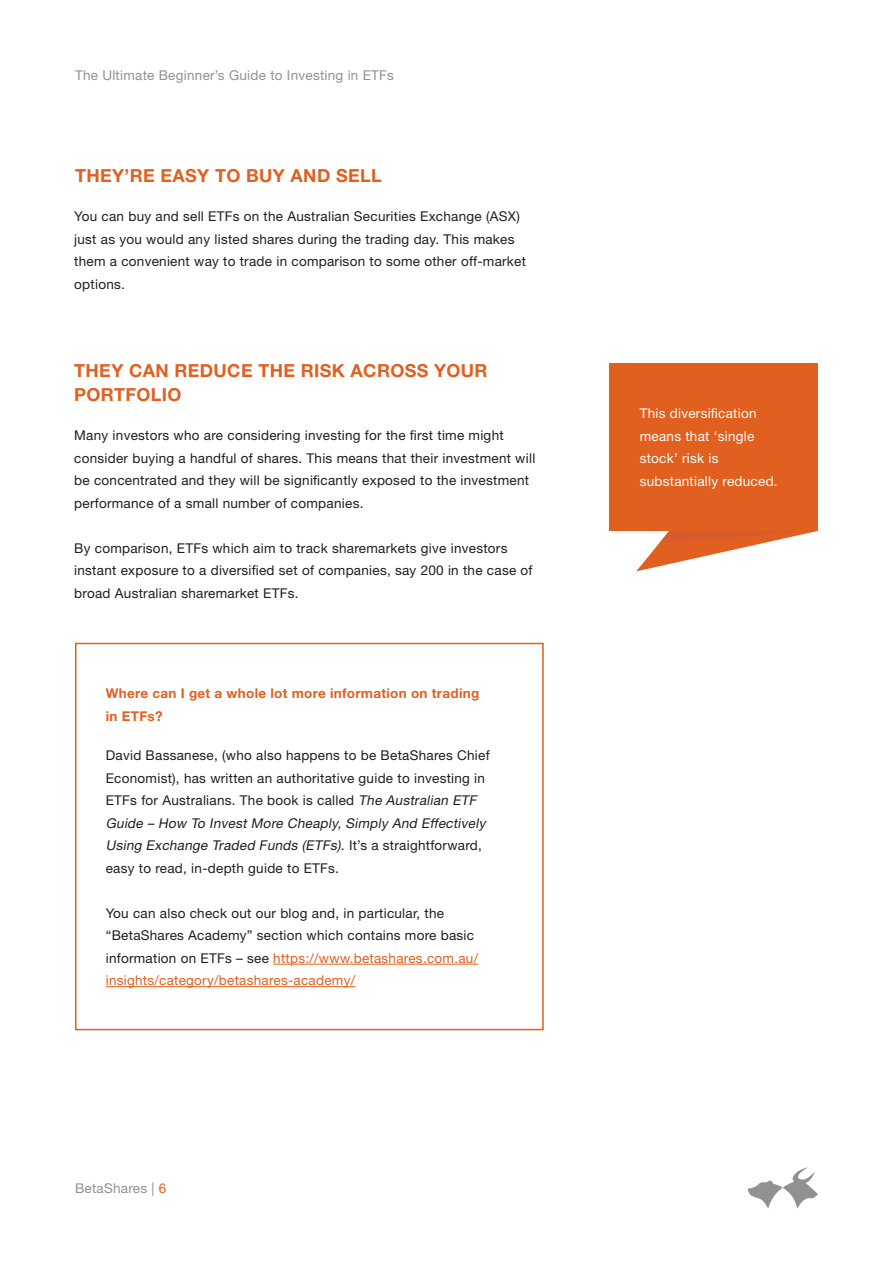
<style>
.page{position:relative;width:893px;height:1263px;background:#fff}
.page>*{position:absolute;margin:0;border:0;box-sizing:border-box;transform-origin:0 0}
.t1{font:700 18px/24px "Helvetica Neue LT Std";letter-spacing:.02em;color:#e1601f}
.t2{font:13.5px/22.5px "Helvetica Neue LT Std";letter-spacing:.02em;color:#201d1e}
.t3{font:13.5px/22.5px "Helvetica Neue LT Std";letter-spacing:.02em;color:#fff}
.t4{font:13.5px "Helvetica Neue LT Std";letter-spacing:.02em;color:#929192}
.t5{font:700 13.5px "Helvetica Neue LT Std";letter-spacing:.02em;color:#e1601f}
.s1{font-style:italic}
.s2{color:#e1601f}
</style>
<div class="page">
<svg style="left:748px;top:1167px;width:70px;height:41px"></svg>
<div style="left:75px;top:643px;width:469px;height:387px;border:2px solid #e1601f"></div>
<hr style="left:273px;top:964px;width:205px;height:1px;background:#e1601f">
<hr style="left:106px;top:986px;width:249px;height:1px;background:#e1601f">
<div style="left:610px;top:364px;width:208px;height:167px;background:#e1601f"></div>
<svg style="left:636px;top:531px;width:181px;height:40px"></svg>
<p class="t4" style="left:75px;top:67px;width:321px">The Ultimate Beginner’s Guide to Investing in ETFs</p>
<p class="t1" style="left:75px;top:163px;width:308px">THEY’RE EASY TO BUY AND SELL</p>
<p class="t2" style="left:74px;top:205px;width:453px">You can buy and sell ETFs on the Australian Securities Exchange (ASX) just as you would any listed shares during the trading day. This makes them a convenient way to trade in comparison to some other off-market options.</p>
<p class="t1" style="left:74px;top:358px;width:415px">THEY CAN REDUCE THE RISK ACROSS YOUR<br>PORTFOLIO</p>
<p class="t2" style="left:74px;top:424px;width:463px">Many investors who are considering investing for the first time might consider buying a handful of shares. This means that their investment will be concentrated and they will be significantly exposed to the investment performance of a small number of companies.</p>
<p class="t2" style="left:74px;top:536px;width:460px">By comparison, ETFs which aim to track sharemarkets give investors instant exposure to a diversified set of companies, say 200 in the case of broad Australian sharemarket ETFs.</p>
<p class="t5" style="left:106px;top:685px;width:375px">Where can I get a whole lot more information on trading</p>
<p class="t5" style="left:106px;top:707px;width:58px">in ETFs?</p>
<p class="t2" style="left:106px;top:744px;width:385px">David Bassanese, (who also happens to be BetaShares Chief Economist), has written an authoritative guide to investing in ETFs for Australians. The book is called <span class="s1">The Australian ETF Guide – How To Invest More Cheaply, Simply And Effectively Using Exchange Traded Funds (ETFs)</span>. I t ’s a s t r a i g h t f o rw a rd , easy to read, in-depth guide to ETFs.</p>
<p class="t2" style="left:106px;top:901px;width:374px">You can also check out our blog and, in particular, the “BetaShares Academy” section which contains more basic information on ETFs – see <span class="s2">https://www.betashares.com.au/ insights/category/betashares-academy/</span></p>
<p class="t4" style="left:75px;top:1180px;width:93px">BetaShares | <span class="s2">6</span></p>
<p class="t3" style="left:640px;top:402px;width:139px">This diversification means that ‘single stock’ risk is substantially reduced.</p>
</div>
